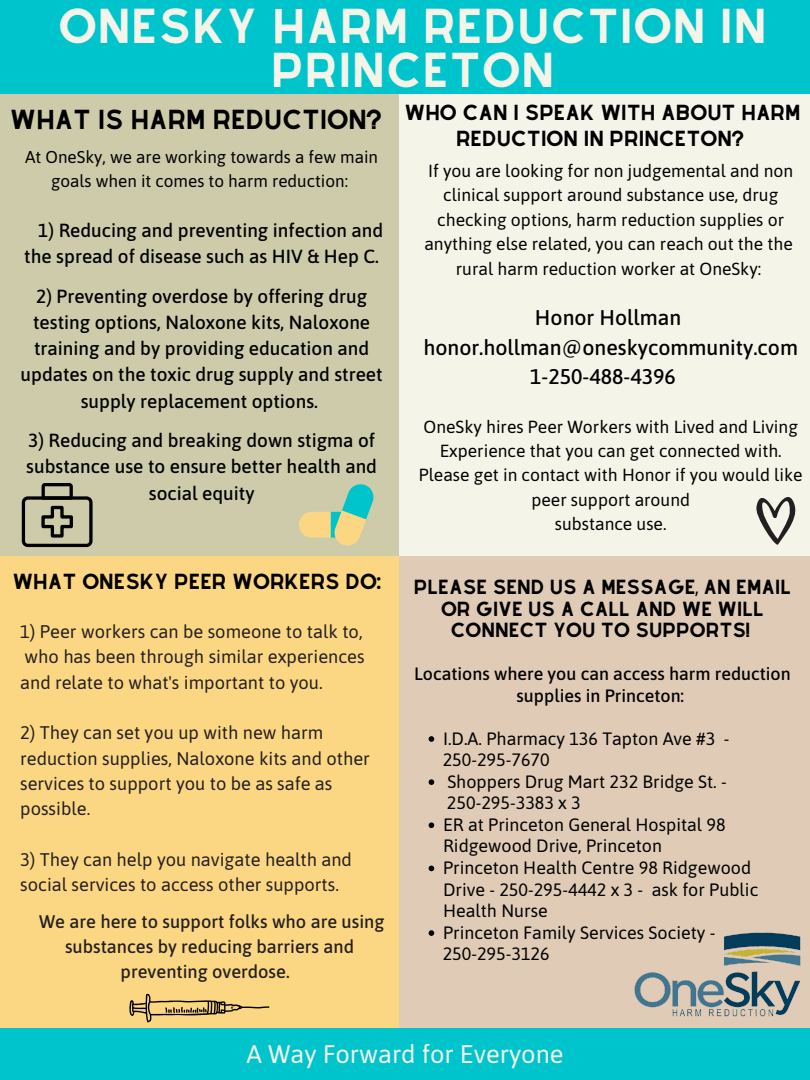
<style>
.page{position:relative;width:810px;height:1080px;background:#00c4cc}
.page>*{position:absolute;margin:0;border:0;box-sizing:border-box;transform-origin:0 0}
.t1{font:42.88px/44.5px "Alyssum Sans";letter-spacing:.025em;color:#f5f4e9;text-align:center}
.t2{font:25.44px "Asap";color:#f5f4e9}
.t3{font:24.06px "Alyssum Sans";color:#000}
.t4{font:500 21.31px "Asap";color:#000}
.t5{font:19.06px/26.2px "Alyssum Sans";color:#000;text-align:center}
.t6{font:500 19px/26.2px "Asap";color:#000;text-align:center}
.t7{font:18.25px/25.3px "Asap";color:#231f20}
.t8{font:500 18.25px "Asap";color:#231f20}
.t9{font:17.88px/21.6px "Asap";color:#000}
.t10{font:17.88px/21.6px "Alyssum Sans";color:#000;text-align:center}
.t11{font:500 17.88px/21.6px "Asap";color:#000;text-align:center}
.t12{font:17.56px/24.4px "Asap";color:#000;text-align:center}
.t13{font:17.12px/23.9px "Asap";color:#000;text-align:center}
</style>
<div class="page">
<div style="left:390px;top:94px;width:420px;height:476px;background:#f5f4e9"></div>
<div style="left:398px;top:557px;width:412px;height:471px;background:#e0cbb6"></div>
<div style="left:0;top:94px;width:399px;height:476px;background:#cecbab"></div>
<div style="left:0;top:557px;width:399px;height:471px;background:#fcd783"></div>
<svg style="left:129px;top:993px;width:141px;height:30px"></svg>
<svg style="left:756px;top:497px;width:40px;height:48px"></svg>
<svg style="left:21px;top:483px;width:72px;height:64px"></svg>
<div style="left:299px;top:512px;width:64px;height:26px;background:#fcd783;border-radius:13px"></div>
<svg style="left:331px;top:484px;width:43px;height:62px"></svg>
<img style="left:634px;top:932px;width:167px;height:85px">
<svg style="left:429px;top:736px;width:5px;height:6px"></svg>
<svg style="left:429px;top:779px;width:5px;height:6px"></svg>
<svg style="left:429px;top:822px;width:5px;height:6px"></svg>
<svg style="left:429px;top:866px;width:5px;height:5px"></svg>
<svg style="left:429px;top:930px;width:5px;height:6px"></svg>
<p class="t1" style="left:59px;top:3px;width:709px">ONESKY HARM REDUCTION IN<br>PRINCETON</p>
<p class="t3" style="left:10px;top:105px;width:373px">WHAT IS HARM REDUCTION?</p>
<p class="t5" style="left:404px;top:99px;width:398px">WHO CAN I SPEAK WITH ABOUT HARM<br>REDUCTION IN PRINCETON?</p>
<p class="t12" style="left:424px;top:159px;width:370px">If you are looking for non judgemental and non clinical support around substance use, drug checking options, harm reduction supplies or anything else related, you can reach out the the</p>
<p class="t12" style="left:456px;top:256px;width:307px">rural harm reduction worker at OneSky:</p>
<p class="t4" style="left:535px;top:305px;width:148px">Honor Hollman</p>
<p class="t4" style="left:423px;top:335px;width:376px">honor.hollman@oneskycommunity.com</p>
<p class="t4" style="left:530px;top:364px;width:147px">1-250-488-4396</p>
<p class="t12" style="left:419px;top:414px;width:386px">OneSky hires Peer Workers with Lived and Living Experience that you can get connected with.<br>Please get in contact with Honor if you would like peer support around</p>
<p class="t12" style="left:555px;top:511px;width:113px">substance use.</p>
<p class="t13" style="left:25px;top:145px;width:355px">At OneSky, we are working towards a few main goals when it comes to harm reduction:</p>
<p class="t6" style="left:24px;top:217px;width:360px;text-align:right">1) Reducing and preventing infection and the spread of disease such as HIV &amp; Hep C.</p>
<p class="t6" style="left:21px;top:283px;width:364px">2) Preventing overdose by offering drug testing options, Naloxone kits, Naloxone training and by providing education and updates on the toxic drug supply and street supply replacement options.</p>
<p class="t6" style="left:26px;top:427px;width:352px">3) Reducing and breaking down stigma of substance use to ensure better health and social equity</p>
<p class="t5" style="left:12px;top:568px;width:370px">WHAT ONESKY PEER WORKERS DO:</p>
<p class="t7" style="left:20px;top:619px;width:346px;text-align:justify">1) Peer workers can be someone to talk to, who has been through similar experiences and relate to what's important to you.</p>
<p class="t7" style="left:20px;top:720px;width:351px">2) They can set you up with new harm reduction supplies, Naloxone kits and other services to support you to be as safe as possible.</p>
<p class="t7" style="left:20px;top:847px;width:333px">3) They can help you navigate health and social services to access other supports.</p>
<p class="t8" style="left:39px;top:911px;width:347px">We are here to support folks who are using</p>
<p class="t8" style="left:65px;top:936px;width:290px">substances by reducing barriers and</p>
<p class="t8" style="left:121px;top:961px;width:171px">preventing overdose.</p>
<p class="t10" style="left:414px;top:576px;width:379px">PLEASE SEND US A MESSAGE, AN EMAIL<br>OR GIVE US A CALL AND WE WILL<br>CONNECT YOU TO SUPPORTS!</p>
<p class="t11" style="left:414px;top:663px;width:378px">Locations where you can access harm reduction supplies in Princeton:</p>
<p class="t9" style="left:443px;top:727px;width:288px">I.D.A. Pharmacy 136 Tapton Ave #3 -</p>
<p class="t9" style="left:447px;top:771px;width:281px">Shoppers Drug Mart 232 Bridge St. -</p>
<p class="t9" style="left:443px;top:814px;width:284px">ER at Princeton General Hospital 98<br>Ridgewood Drive, Princeton</p>
<p class="t9" style="left:443px;top:857px;width:317px">Princeton Health Centre 98 Ridgewood<br>Drive - 250-295-4442 x 3 - ask for Public<br>Health Nurse</p>
<p class="t9" style="left:443px;top:921px;width:274px">Princeton Family Services Society -</p>
<p class="t9" style="left:443px;top:749px;width:109px">250-295-7670</p>
<p class="t9" style="left:447px;top:792px;width:135px">250-295-3383 x 3</p>
<p class="t9" style="left:443px;top:943px;width:109px">250-295-3126</p>
<p class="t2" style="left:246px;top:1039px;width:319px">A Way Forward for Everyone</p>
</div>
